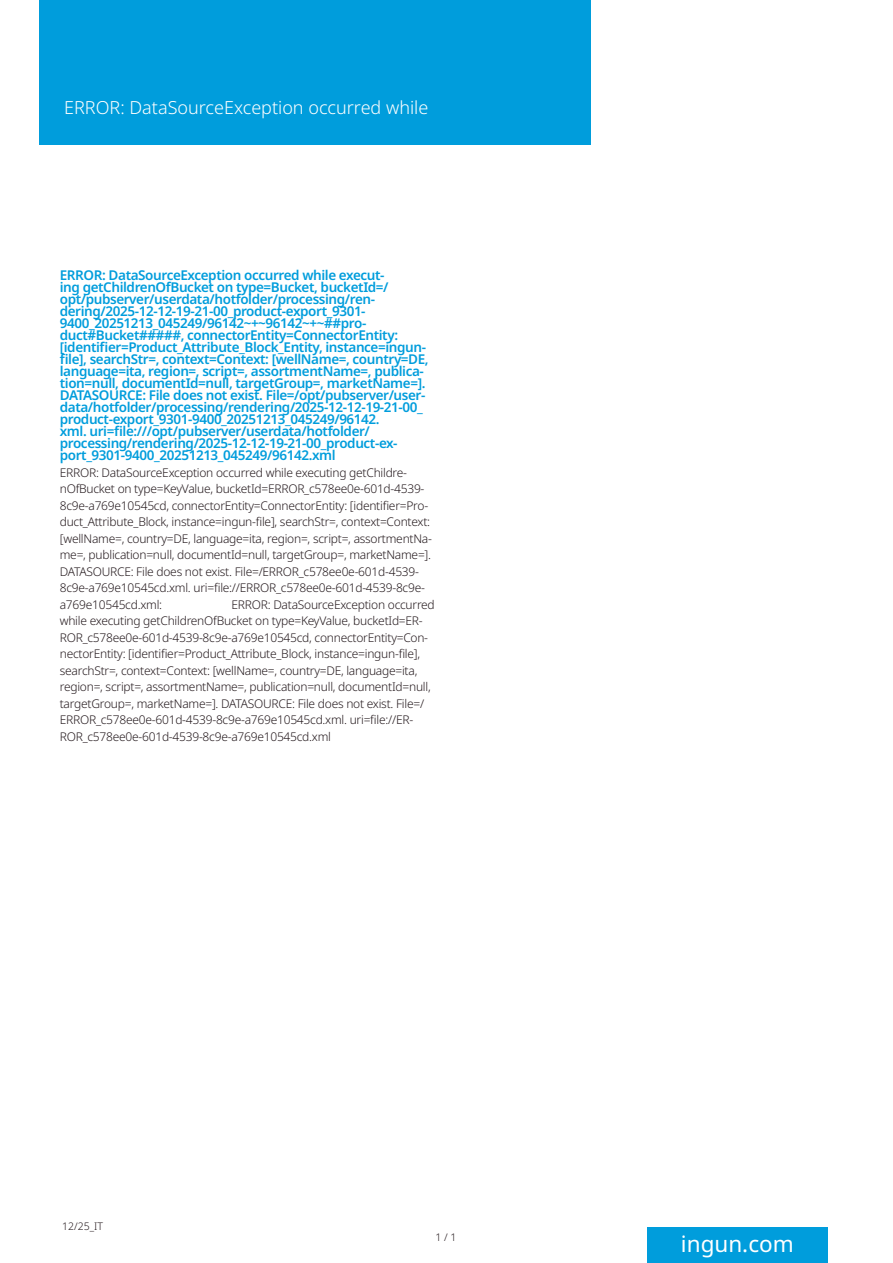
<style>
.page{position:relative;width:893px;height:1263px;background:#fff}
.page>*{position:absolute;margin:0;border:0;box-sizing:border-box;transform-origin:0 0}
.t1{font:22.5px "Noto Sans";color:#fff}
.t2{font:300 18px "Noto Sans";color:#fff}
.t3{font:600 13.5px/12px "Noto Sans";letter-spacing:-.03em;color:#009ddc}
.t4{font:300 12px/16.5px "Noto Sans";letter-spacing:-.02em;color:#23181c}
.t5{font:300 10.5px "Noto Sans";color:#23181c}
</style>
<div class="page">
<div style="left:40px;top:0;width:551px;height:145px;background:#009ddc"></div>
<div style="left:647px;top:1228px;width:181px;height:35px;background:#009ddc"></div>
<h2 class="t2" style="left:64px;top:97px;width:366px">ERROR: DataSourceException occurred while</h2>
<p class="t3" style="left:60px;top:269px;width:370px">ERROR: DataSourceException occurred while execut-<br>ing getChildrenOfBucket on type=Bucket, bucketId=/ opt/pubserver/userdata/hotfolder/processing/ren&shy;dering/2025-12-12-19-21-00_product-export_9301- 9400_20251213_045249/96142~+~96142~+~##pro&shy;duct#Bucket#####, connectorEntity=ConnectorEntity: [identifier=Product_Attribute_Block_Entity, instance=ingun&shy;file], searchStr=, context=Context: [wellName=, country=DE, language=ita, region=, script=, assortmentName=, publica&shy;tion=null, documentId=null, targetGroup=, marketName=].<br>DATASOURCE: File does not exist. File=/opt/pubserver/user&shy;data/hotfolder/processing/rendering/2025-12-12-19-21-00_ product-export_9301-9400_20251213_045249/96142.<br>xml. uri=file:///opt/pubserver/userdata/hotfolder/ processing/rendering/2025-12-12-19-21-00_product-ex&shy;port_9301-9400_20251213_045249/96142.xml</p>
<p class="t4" style="left:60px;top:464px;width:374px">ERROR: DataSourceException occurred while executing getChildre&shy;nOfBucket on type=KeyValue, bucketId=ERROR_c578ee0e-601d-4539- 8c9e-a769e10545cd, connectorEntity=ConnectorEntity: [identifier=Pro&shy;duct_Attribute_Block, instance=ingun-file], searchStr=, context=Context: [wellName=, country=DE, language=ita, region=, script=, assortmentNa&shy;me=, publication=null, documentId=null, targetGroup=, marketName=].<br>DATASOURCE: File does not exist. File=/ERROR_c578ee0e-601d-4539- 8c9e-a769e10545cd.xml. uri=file://ERROR_c578ee0e-601d-4539-8c9e&shy;a769e10545cd.xml:</p>
<p class="t4" style="left:60px;top:596px;width:376px;text-indent:172px">ERROR: DataSourceException occurred while executing getChildrenOfBucket on type=KeyValue, bucketId=ER-ROR_c578ee0e-601d-4539-8c9e-a769e10545cd, connectorEntity=Con&shy;nectorEntity: [identifier=Product_Attribute_Block, instance=ingun-file], searchStr=, context=Context: [wellName=, country=DE, language=ita, region=, script=, assortmentName=, publication=null, documentId=null, targetGroup=, marketName=]. DATASOURCE: File does not exist. File=/ ERROR_c578ee0e-601d-4539-8c9e-a769e10545cd.xml. uri=file://ER-ROR_c578ee0e-601d-4539-8c9e-a769e10545cd.xml</p>
<p class="t5" style="left:62px;top:1220px;width:42px">12/25_IT</p>
<p class="t5" style="left:435px;top:1231px;width:23px">1 / 1</p>
<h1 class="t1" style="left:681px;top:1231px;width:114px">ingun.com</h1>
</div>
